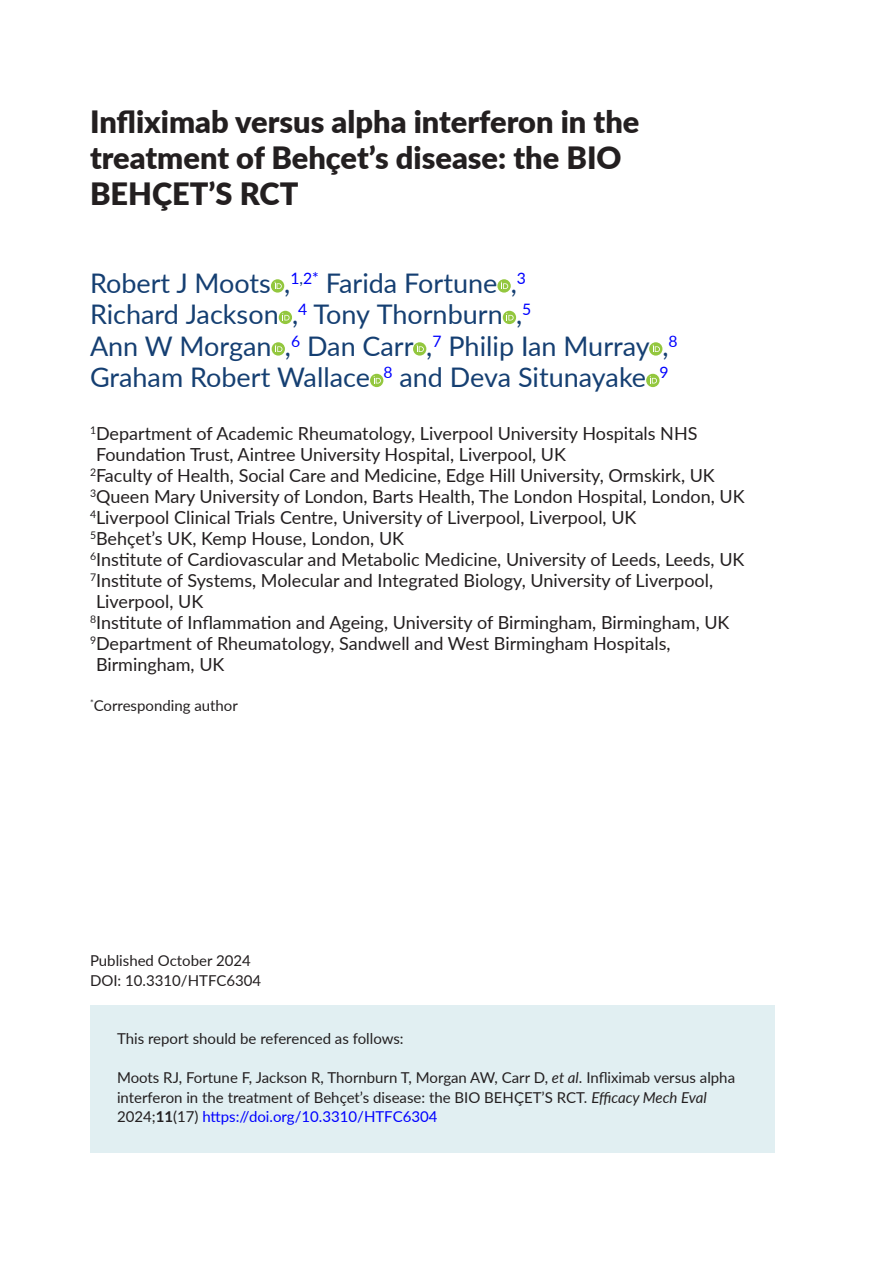
<style>
.page{position:relative;width:893px;height:1263px;background:#fff}
.page>*{position:absolute;margin:0;border:0;box-sizing:border-box;transform-origin:0 0}
.t1{font:900 30.75px/36px "Lato";color:#231f20}
.t2{font:27px/31.5px "Lato";color:#153f72}
.t3{font:18px "Lato";color:#231f20}
.t4{font:15px/19.5px "Lato";color:#231f20}
.s1{font-style:italic}
.s2{font-weight:700}
.s3{color:#00f}
</style>
<div class="page">
<div style="left:90px;top:1005px;width:684px;height:55px;background:#e1eff2"></div>
<div style="left:90px;top:1044px;width:684px;height:108px;background:#e1eff2"></div>
<div style="left:271px;top:279px;width:13px;height:14px;background:#93c73e;border-radius:50%"></div>
<svg style="left:274px;top:282px;width:8px;height:7px"></svg>
<svg style="left:497px;top:279px;width:14px;height:14px"></svg>
<svg style="left:501px;top:282px;width:7px;height:7px"></svg>
<svg style="left:279px;top:311px;width:13px;height:13px"></svg>
<svg style="left:282px;top:313px;width:8px;height:7px"></svg>
<svg style="left:503px;top:311px;width:13px;height:13px"></svg>
<svg style="left:506px;top:313px;width:8px;height:7px"></svg>
<svg style="left:272px;top:342px;width:13px;height:14px"></svg>
<svg style="left:275px;top:345px;width:7px;height:7px"></svg>
<svg style="left:413px;top:342px;width:13px;height:14px"></svg>
<svg style="left:417px;top:345px;width:7px;height:7px"></svg>
<svg style="left:649px;top:342px;width:13px;height:14px"></svg>
<svg style="left:653px;top:345px;width:7px;height:7px"></svg>
<svg style="left:370px;top:374px;width:13px;height:13px"></svg>
<svg style="left:374px;top:376px;width:7px;height:7px"></svg>
<svg style="left:646px;top:374px;width:13px;height:13px"></svg>
<svg style="left:650px;top:376px;width:7px;height:7px"></svg>
<h1 class="t1" style="left:90px;top:102px;width:551px">Infliximab versus alpha interferon in the treatment of Behçet’s disease: the BIO<br>BEHÇET’S RCT</h1>
<h2 class="t2" style="left:90px;top:266px;width:589px">Robert J Moots ,<sup>1</sup><sup>,</sup><sup>2*</sup> Farida Fortune ,<sup>3<br></sup>Richard Jackson ,<sup>4</sup> Tony Thornburn ,<sup>5<br></sup>Ann W Morgan ,<sup>6</sup> Dan Carr ,<sup>7</sup> Philip Ian Murray ,<sup>8<br></sup>Graham Robert Wallace <sup>8</sup> and Deva Situnayake <sup>9</sup></h2>
<p class="t3" style="left:90px;top:420px;width:609px"><sup>1</sup>Department of Academic Rheumatology, Liverpool University Hospitals NHS</p>
<p class="t3" style="left:96px;top:441px;width:472px">Foundation Trust, Aintree University Hospital, Liverpool, UK</p>
<p class="t3" style="left:90px;top:462px;width:626px"><sup>2</sup>Faculty of Health, Social Care and Medicine, Edge Hill University, Ormskirk, UK</p>
<p class="t3" style="left:90px;top:483px;width:656px"><sup>3</sup>Queen Mary University of London, Barts Health, The London Hospital, London, UK</p>
<p class="t3" style="left:90px;top:504px;width:548px"><sup>4</sup>Liverpool Clinical Trials Centre, University of Liverpool, Liverpool, UK</p>
<p class="t3" style="left:90px;top:525px;width:316px"><sup>5</sup>Behçet’s UK, Kemp House, London, UK</p>
<p class="t3" style="left:90px;top:546px;width:656px"><sup>6</sup>Institute of Cardiovascular and Metabolic Medicine, University of Leeds, Leeds, UK</p>
<p class="t3" style="left:90px;top:567px;width:625px"><sup>7</sup>Institute of Systems, Molecular and Integrated Biology, University of Liverpool,</p>
<p class="t3" style="left:96px;top:588px;width:109px">Liverpool, UK</p>
<p class="t3" style="left:90px;top:609px;width:641px"><sup>8</sup>Institute of Inflammation and Ageing, University of Birmingham, Birmingham, UK</p>
<p class="t3" style="left:90px;top:630px;width:582px"><sup>9</sup>Department of Rheumatology, Sandwell and West Birmingham Hospitals,</p>
<p class="t3" style="left:96px;top:651px;width:130px">Birmingham, UK</p>
<p class="t4" style="left:90px;top:695px;width:149px"><sup>*</sup>Corresponding author</p>
<p class="t4" style="left:90px;top:950px;width:173px">Published October 2024<br>DOI: 10.3310/HTFC6304</p>
<p class="t4" style="left:117px;top:1028px;width:288px">This report should be referenced as follows:</p>
<p class="t4" style="left:117px;top:1067px;width:620px">Moots RJ, Fortune F, Jackson R, Thornburn T, Morgan AW, Carr D, <span class="s1">et al</span>. Infliximab versus alpha interferon in the treatment of Behçet’s disease: the BIO BEHÇET’S RCT. <span class="s1">Efficacy Mech Eval<br></span>2024;<span class="s2">11</span>(17) <span class="s3">https://doi.org/10.3310/HTFC6304</span></p>
</div>
